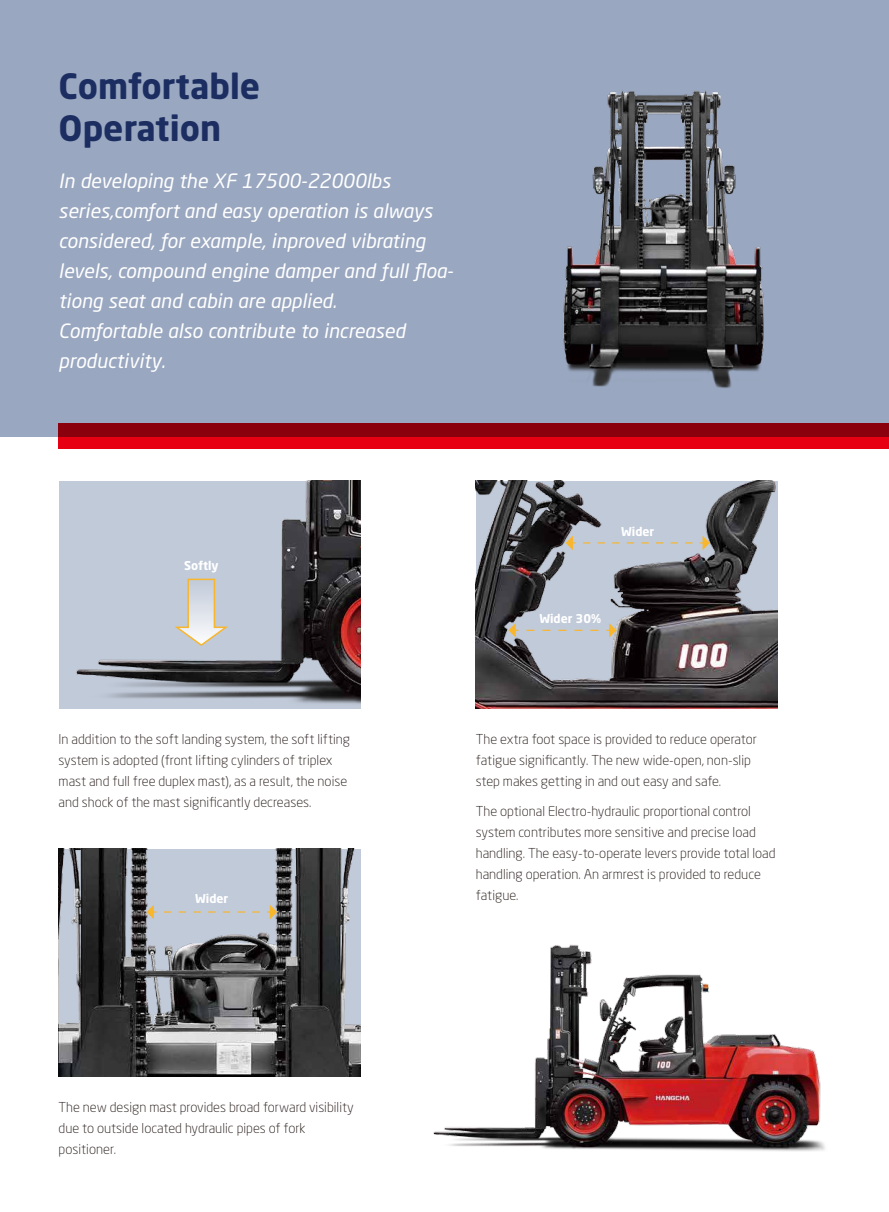
<style>
.page{position:relative;width:889px;height:1212px;background:#fff}
.page>*{position:absolute;margin:0;border:0;box-sizing:border-box;transform-origin:0 0}
.t1{font:700 34.5px/42px "Neo Sans Std";color:#1c2e61}
.t2{font:italic 19.5px/30px "Neo Sans Std";color:#fff}
.t3{font:300 13.5px/21px "Neo Sans Std";color:#221815}
.t4{font:700 12px "Neo Sans Std";color:#fff}
</style>
<div class="page">
<div style="left:0;top:0;width:889px;height:436px;background:#99a7c0"></div>
<svg style="left:59px;top:423px;width:830px;height:26px;background:#b4000f"></svg>
<img style="left:59px;top:849px;width:301px;height:227px">
<svg style="left:146px;top:905px;width:11px;height:14px"></svg>
<svg style="left:164px;top:905px;width:113px;height:14px;background:#c4c7cb"></svg>
<img style="left:433px;top:944px;width:392px;height:207px">
<img style="left:59px;top:481px;width:301px;height:227px">
<svg style="left:172px;top:578px;width:58px;height:69px;background:#d0d1d2"></svg>
<img style="left:476px;top:481px;width:302px;height:227px">
<svg style="left:565px;top:536px;width:11px;height:14px"></svg>
<svg style="left:583px;top:536px;width:127px;height:14px;background:#c4c7cb"></svg>
<svg style="left:508px;top:623px;width:10px;height:15px"></svg>
<svg style="left:526px;top:623px;width:90px;height:15px"></svg>
<img style="left:563px;top:91px;width:201px;height:297px">
<h1 class="t1" style="left:59px;top:64px;width:203px">Comfortable<br>Operation</h1>
<p class="t2" style="left:59px;top:165px;width:396px">In developing the XF 17500-22000lbs series,comfort and easy operation is always considered, for example, inproved vibrating levels, compound engine damper and full floa&shy;tiong seat and cabin are applied.<br>Comfortable also contribute to increased productivity.</p>
<p class="t4" style="left:184px;top:558px;width:36px">Softly</p>
<p class="t3" style="left:59px;top:728px;width:293px">In addition to the soft landing system, the soft lifting system is adopted (front lifting cylinders of triplex mast and full free duplex mast), as a result, the noise and shock of the mast significantly decreases.</p>
<p class="t4" style="left:195px;top:891px;width:35px">Wider</p>
<p class="t4" style="left:621px;top:524px;width:35px">Wider</p>
<p class="t4" style="left:539px;top:610px;width:63px">Wider 30%</p>
<p class="t3" style="left:476px;top:728px;width:283px">The extra foot space is provided to reduce operator fatigue significantly. The new wide-open, non-slip step makes getting in and out easy and safe.</p>
<p class="t3" style="left:476px;top:800px;width:301px">The optional Electro-hydraulic proportional control system contributes more sensitive and precise load handling. The easy-to-operate levers provide total load handling operation. An armrest is provided to reduce fatigue.</p>
<p class="t3" style="left:59px;top:1096px;width:297px">The new design mast provides broad forward visibility due to outside located hydraulic pipes of fork positioner.</p>
</div>
